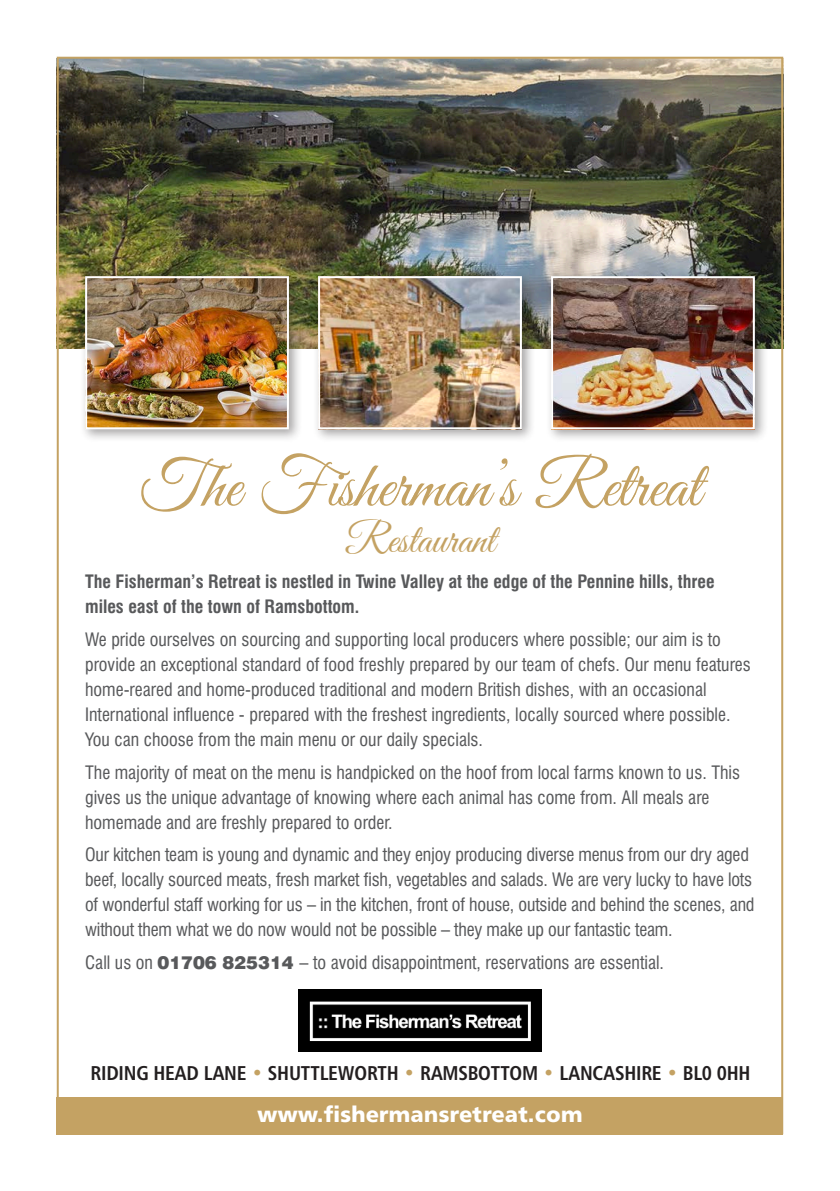
<style>
.page{position:relative;width:840px;height:1191px;background:#fff}
.page>*{position:absolute;margin:0;border:0;box-sizing:border-box;transform-origin:0 0}
.t1{font:66px "Good Vibrations Script";color:#c4a263}
.t2{font:42px "Good Vibrations Script";color:#c4a263}
.t3{font:22px "Humanist 777 BT Black B";color:#fff}
.t4{font:20px "Humanist 777 BT Bold Condensed B";letter-spacing:-.01em;color:#231f20}
.t5{font:condensed 18px/25px "Swiss 721 BT";color:#58595b}
.t6{font:700 condensed 18px/25px "Swiss 721 BT";color:#58595b}
.s1{font-weight:900;font-stretch:normal}
.s2{color:#c4a263}
</style>
<div class="page">
<div style="left:57px;top:1096px;width:725px;height:38px;background:#c4a263"></div>
<img style="left:60px;top:60px;width:719px;height:289px">
<div style="left:313px;top:271px;width:221px;height:171px;background:#231f20;opacity:.4"></div>
<img style="left:321px;top:279px;width:197px;height:147px">
<div style="left:318px;top:276px;width:203px;height:153px;border:2px solid #fff"></div>
<div style="left:80px;top:271px;width:222px;height:171px;background:#231f20;opacity:.4"></div>
<img style="left:88px;top:279px;width:198px;height:147px">
<div style="left:85px;top:276px;width:204px;height:153px;border:2px solid #fff"></div>
<div style="left:545px;top:271px;width:222px;height:171px;background:#231f20;opacity:.4"></div>
<img style="left:553px;top:279px;width:198px;height:147px">
<div style="left:550px;top:276px;width:204px;height:153px;border:2px solid #fff"></div>
<img style="left:298px;top:989px;width:243px;height:62px">
<h1 class="t1" style="left:139px;top:439px;width:562px">The Fisherman’s Retreat</h1>
<h2 class="t2" style="left:345px;top:509px;width:152px">Restaurant</h2>
<p class="t6" style="left:85px;top:569px;width:630px">The Fisherman’s Retreat is nestled in Twine Valley at the edge of the Pennine hills, three miles east of the town of Ramsbottom.</p>
<p class="t5" style="left:85px;top:627px;width:666px">We pride ourselves on sourcing and supporting local producers where possible; our aim is to provide an exceptional standard of food freshly prepared by our team of chefs. Our menu features home-reared and home-produced traditional and modern British dishes, with an occasional International influence - prepared with the freshest ingredients, locally sourced where possible.<br>You can choose from the main menu or our daily specials.</p>
<p class="t5" style="left:85px;top:759px;width:656px">The majority of meat on the menu is handpicked on the hoof from local farms known to us. This gives us the unique advantage of knowing where each animal has come from. All meals are homemade and are freshly prepared to order.</p>
<p class="t5" style="left:85px;top:842px;width:670px">Our kitchen team is young and dynamic and they enjoy producing diverse menus from our dry aged beef, locally sourced meats, fresh market fish, vegetables and salads. We are very lucky to have lots of wonderful staff working for us – in the kitchen, front of house, outside and behind the scenes, and without them what we do now would not be possible – they make up our fantastic team.</p>
<p class="t5" style="left:85px;top:950px;width:580px">Call us on <span class="s1">01706 825314</span> – to avoid disappointment, reservations are essential.</p>
<p class="t4" style="left:90px;top:1060px;width:661px">RIDING HEAD LANE <span class="s2">•</span> SHUTTLEWORTH <span class="s2">•</span> RAMSBOTTOM <span class="s2">•</span> LANCASH IRE <span class="s2">•</span> BL0 0HH</p>
<p class="t3" style="left:257px;top:1100px;width:327px">www.fishermansretreat.com</p>
</div>
